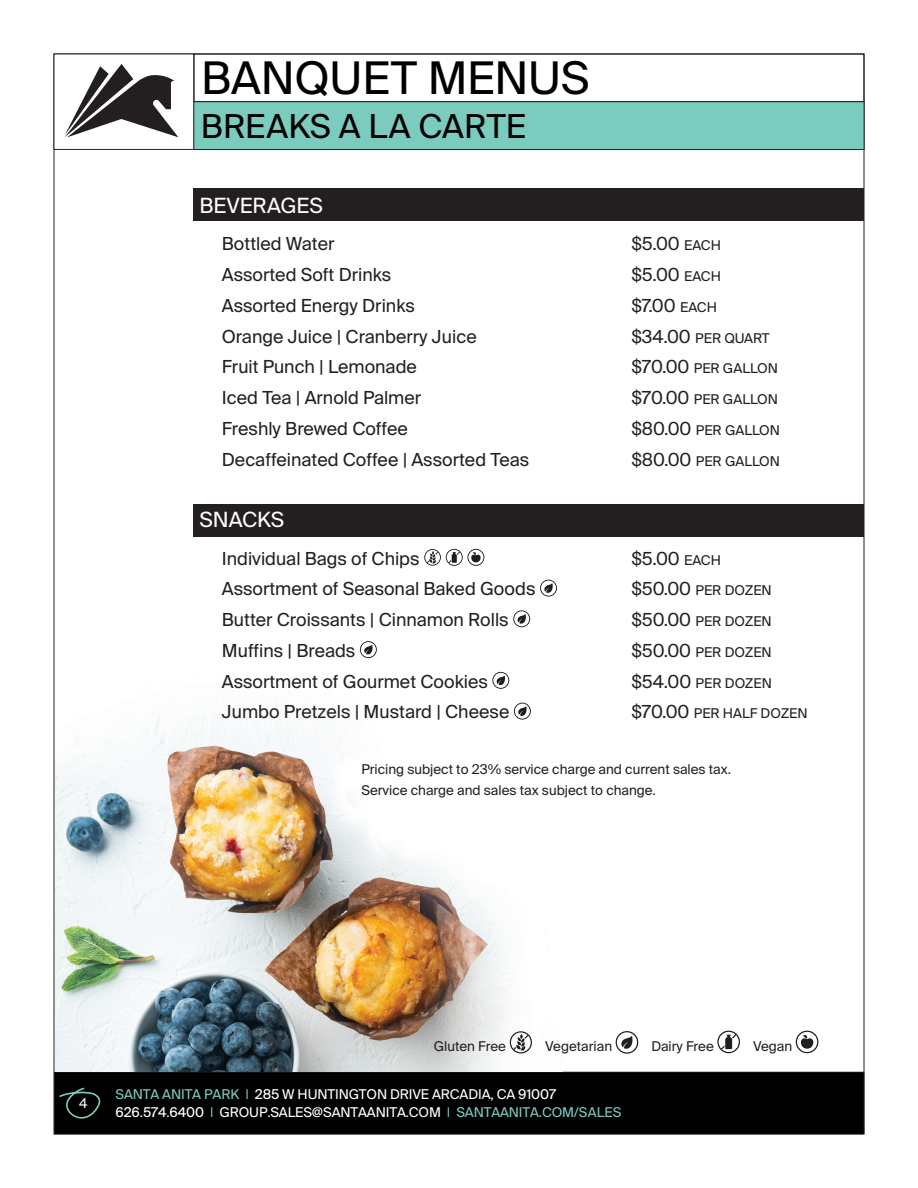
<style>
.page{position:relative;width:918px;height:1188px;background:#fff}
.page>*{position:absolute;margin:0;border:0;box-sizing:border-box;transform-origin:0 0}
.t1{font:45px "Suisse Intl";letter-spacing:-.005em;color:#000}
.t2{font:33px "Suisse Intl";letter-spacing:.005em;color:#000}
.t3{font:21px "Suisse Intl";color:#fff}
.t4{font:18px "Suisse Intl";color:#231f20}
.t5{font:13.5px/21px "Suisse Intl";color:#231f20}
.t6{font:13.5px/18px "Suisse Intl";letter-spacing:-.01em;color:#fff}
.s1{font-size:13.5px}
.s2{font-size:18px}
.s3{color:#7bcbbf}
</style>
<div class="page">
<div style="left:54px;top:54px;width:140px;height:96px;border:1px solid #231f20"></div>
<svg style="left:65px;top:64px;width:113px;height:73px"></svg>
<div style="left:54px;top:1072px;width:810px;height:62px;background:#000"></div>
<svg style="left:58px;top:1086px;width:44px;height:39px;background:#0d1614"></svg>
<img style="left:55px;top:671px;width:470px;height:401px">
<div style="left:193px;top:504px;width:671px;height:32px;background:#231f20"></div>
<div style="left:194px;top:102px;width:670px;height:48px;background:#7bcbbf"></div>
<div style="left:193px;top:101px;width:671px;height:49px;border:1px solid #231f20"></div>
<div style="left:193px;top:188px;width:671px;height:33px;background:#231f20"></div>
<svg style="left:424px;top:549px;width:60px;height:17px"></svg>
<svg style="left:540px;top:580px;width:17px;height:17px"></svg>
<svg style="left:513px;top:610px;width:17px;height:17px"></svg>
<svg style="left:360px;top:641px;width:17px;height:17px"></svg>
<svg style="left:492px;top:672px;width:17px;height:17px"></svg>
<svg style="left:514px;top:703px;width:17px;height:17px"></svg>
<svg style="left:510px;top:1031px;width:22px;height:22px"></svg>
<svg style="left:616px;top:1031px;width:22px;height:23px"></svg>
<svg style="left:717px;top:1031px;width:23px;height:22px"></svg>
<svg style="left:796px;top:1031px;width:22px;height:22px"></svg>
<h1 class="t1" style="left:201px;top:52px;width:390px">BANQUET MENUS</h1>
<h2 class="t2" style="left:201px;top:107px;width:327px">BREAKS A LA CARTE</h2>
<p class="t3" style="left:199px;top:193px;width:125px">BEVERAGES</p>
<p class="t4" style="left:222px;top:233px;width:114px">Bottled Water</p>
<p class="t4" style="left:631px;top:233px;width:91px">$5.00 <span class="s1">EACH</span></p>
<p class="t4" style="left:222px;top:264px;width:171px">Assorted Soft Drinks</p>
<p class="t4" style="left:631px;top:264px;width:91px">$5.00 <span class="s1">EACH</span></p>
<p class="t4" style="left:222px;top:295px;width:194px">Assorted Energy Drinks</p>
<p class="t4" style="left:631px;top:295px;width:87px">$7.00 <span class="s1">EACH</span></p>
<p class="t4" style="left:222px;top:326px;width:256px">Orange Juice | Cranberry Juice</p>
<p class="t5" style="left:631px;top:327px;width:140px"><span class="s2">$34.00</span> PER QUART</p>
<p class="t4" style="left:222px;top:356px;width:197px">Fruit Punch | Lemonade</p>
<p class="t5" style="left:631px;top:358px;width:148px"><span class="s2">$70.00</span> PER GALLON</p>
<p class="t4" style="left:222px;top:387px;width:201px">Iced Tea | Arnold Palmer</p>
<p class="t5" style="left:631px;top:389px;width:148px"><span class="s2">$70.00</span> PER GALLON</p>
<p class="t4" style="left:222px;top:418px;width:187px">Freshly Brewed Coffee</p>
<p class="t5" style="left:631px;top:420px;width:150px"><span class="s2">$80.00</span> PER GALLON</p>
<p class="t4" style="left:222px;top:449px;width:309px">Decaffeinated Coffee | Assorted Teas</p>
<p class="t5" style="left:631px;top:450px;width:150px"><span class="s2">$80.00</span> PER GALLON</p>
<p class="t3" style="left:199px;top:507px;width:87px">SNACKS</p>
<p class="t4" style="left:222px;top:548px;width:199px">Individual Bags of Chips</p>
<p class="t4" style="left:631px;top:548px;width:91px">$5.00 <span class="s1">EACH</span></p>
<p class="t4" style="left:222px;top:578px;width:315px">Assortment of Seasonal Baked Goods</p>
<p class="t5" style="left:631px;top:580px;width:142px"><span class="s2">$50.00</span> PER DOZEN</p>
<p class="t4" style="left:222px;top:609px;width:288px">Butter Croissants | Cinnamon Rolls</p>
<p class="t5" style="left:631px;top:611px;width:142px"><span class="s2">$50.00</span> PER DOZEN</p>
<p class="t4" style="left:222px;top:640px;width:135px">Muffins | Breads</p>
<p class="t5" style="left:631px;top:642px;width:142px"><span class="s2">$50.00</span> PER DOZEN</p>
<p class="t4" style="left:222px;top:671px;width:267px">Assortment of Gourmet Cookies</p>
<p class="t5" style="left:631px;top:672px;width:142px"><span class="s2">$54.00</span> PER DOZEN</p>
<p class="t4" style="left:222px;top:701px;width:289px">Jumbo Pretzels | Mustard | Cheese</p>
<p class="t5" style="left:631px;top:703px;width:178px"><span class="s2">$70.00</span> PER HALF DOZEN</p>
<p class="t5" style="left:361px;top:759px;width:371px">Pricing subject to 23% service charge and current sales tax.<br>Service charge and sales tax subject to change.</p>
<p class="t6" style="left:79px;top:1095px;width:10px">4</p>
<p class="t5" style="left:434px;top:1035px;width:74px">Gluten Free</p>
<p class="t5" style="left:545px;top:1035px;width:68px">Vegetarian</p>
<p class="t5" style="left:651px;top:1035px;width:64px">Dairy Free</p>
<p class="t5" style="left:753px;top:1035px;width:41px">Vegan</p>
<p class="t6" style="left:116px;top:1085px;width:508px"><span class="s3">SANTA ANITA PARK |</span> 285 W HUNTINGTON DRIVE ARCADIA, CA 91007<br>626.574.6400 <span class="s3">|</span> GROUP.SALES@SANTAANITA.COM <span class="s3">| SANTAANITA.COM/SALES</span></p>
</div>
